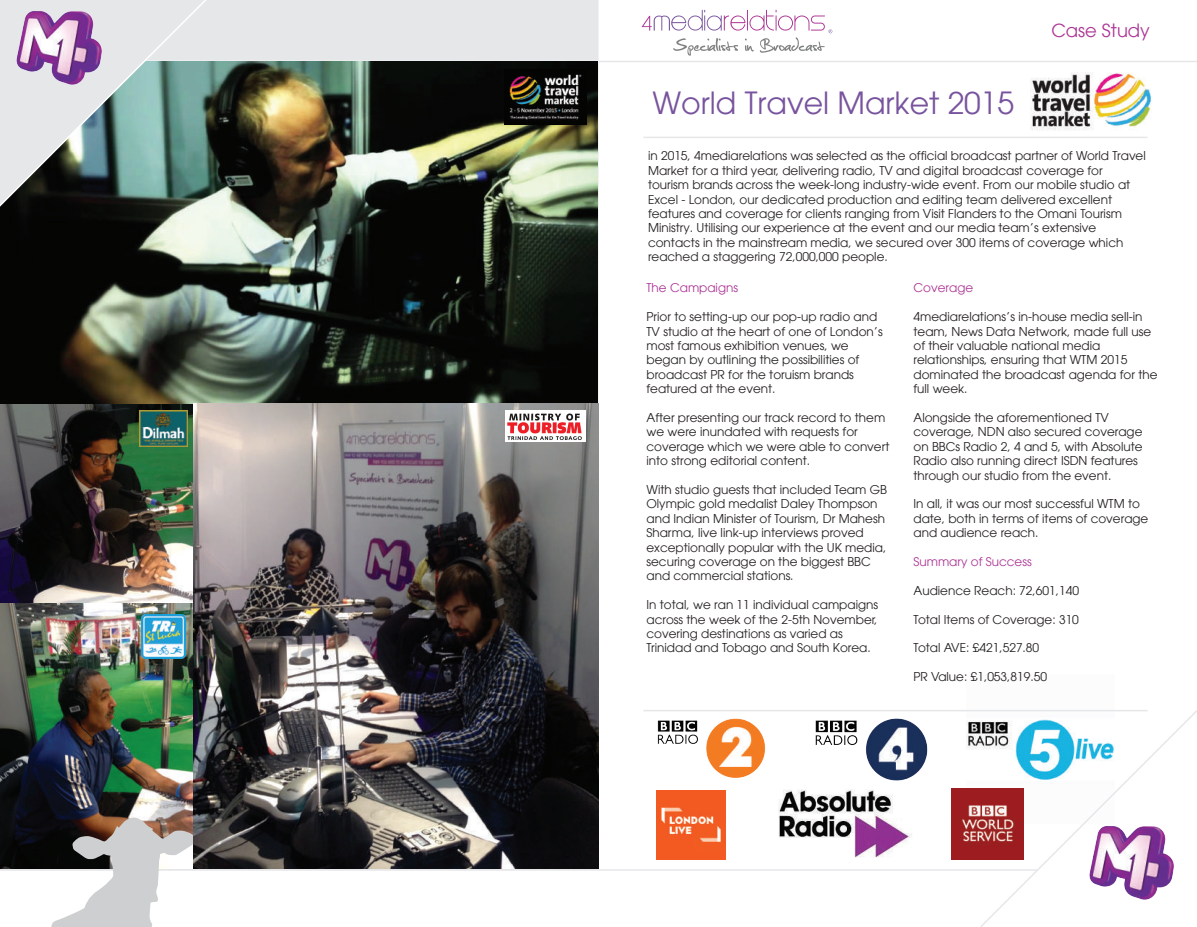
<style>
.page{position:relative;width:1197px;height:927px;background:#fff}
.page>*{position:absolute;margin:0;border:0;box-sizing:border-box;transform-origin:0 0}
.t1{font:30px "Avant Garde";color:#78539e}
.t2{font:18px "Avant Garde";color:#ac3494}
.t3{font:12px/14.4px "Avant Garde";color:#231f20}
.t4{font:12px "Avant Garde";color:#ac3494}
</style>
<div class="page">
<img style="left:778px;top:789px;width:134px;height:69px">
<img style="left:966px;top:711px;width:13px;height:39px">
<div style="left:0;top:0;width:598px;height:869px;background:#e6e7e9"></div>
<hr style="left:580px;top:61px;width:617px;height:1px;background:#e6e7e9">
<hr style="left:644px;top:137px;width:504px;height:1px;background:#e6e7e9">
<hr style="left:644px;top:710px;width:504px;height:1px;background:#e6e7e9">
<hr style="left:144px;top:61px;width:454px;height:1px;background:#fff">
<svg style="left:979px;top:710px;width:218px;height:217px"></svg>
<hr style="left:0;top:869px;width:1038px;height:2px;background:#e6e7e9">
<svg style="left:642px;top:10px;width:190px;height:46px"></svg>
<div style="left:1041px;top:870px;width:35px;height:36px;background:#fff"></div>
<img style="left:1085px;top:825px;width:93px;height:76px">
<img style="left:815px;top:718px;width:113px;height:63px">
<img style="left:657px;top:718px;width:109px;height:60px">
<img style="left:1030px;top:72px;width:122px;height:59px">
<img style="left:0;top:404px;width:194px;height:199px">
<img style="left:0;top:62px;width:598px;height:342px">
<svg style="left:0;top:0;width:243px;height:212px;background:#92a29f"></svg>
<img style="left:13px;top:11px;width:92px;height:76px">
<img style="left:0;top:603px;width:194px;height:265px">
<svg style="left:51px;top:818px;width:145px;height:109px"></svg>
<img style="left:194px;top:404px;width:404px;height:464px">
<img style="left:952px;top:788px;width:71px;height:72px">
<img style="left:656px;top:790px;width:70px;height:70px">
<img style="left:141px;top:614px;width:45px;height:45px">
<img style="left:140px;top:411px;width:48px;height:36px">
<img style="left:506px;top:411px;width:79px;height:31px">
<img style="left:505px;top:70px;width:81px;height:55px">
<h2 class="t2" style="left:1051px;top:20px;width:100px">Case Study</h2>
<h1 class="t1" style="left:652px;top:85px;width:363px">World Travel Market 2015</h1>
<p class="t3" style="left:648px;top:149px;width:499px">in 2015, 4mediarelations was selected as the official broadcast partner of World Travel Market for a third year, delivering radio, TV and digital broadcast coverage for tourism brands across the week-long industry-wide event. From our mobile studio at Excel - London, our dedicated production and editing team delivered excellent features and coverage for clients ranging from Visit Flanders to the Omani Tourism Ministry. Utilising our experience at the event and our media team’s extensive contacts in the mainstream media, we secured over 300 items of coverage which reached a staggering 72,000,000 people.</p>
<p class="t4" style="left:646px;top:281px;width:93px">The Campaigns</p>
<p class="t3" style="left:646px;top:310px;width:238px">Prior to setting-up our pop-up radio and TV studio at the heart of one of London’s most famous exhibition venues, we began by outlining the possibilities of broadcast PR for the toruism brands featured at the event.</p>
<p class="t3" style="left:646px;top:410px;width:244px">After presenting our track record to them we were inundated with requests for coverage which we were able to convert into strong editorial content.</p>
<p class="t3" style="left:646px;top:482px;width:242px">With studio guests that included Team GB Olympic gold medalist Daley Thompson and Indian Minister of Tourism, Dr Mahesh Sharma, live link-up interviews proved exceptionally popular with the UK media, securing coverage on the biggest BBC and commercial stations.</p>
<p class="t3" style="left:646px;top:598px;width:233px">In total, we ran 11 individual campaigns across the week of the 2-5th November, covering destinations as varied as Trinidad and Tobago and South Korea.</p>
<p class="t4" style="left:914px;top:281px;width:61px">Coverage</p>
<p class="t3" style="left:914px;top:310px;width:246px">4mediarelations’s in-house media sell-in team, News Data Network, made full use of their valuable national media relationships, ensuring that WTM 2015 dominated the broadcast agenda for the full week.</p>
<p class="t3" style="left:914px;top:410px;width:231px">Alongside the aforementioned TV coverage, NDN also secured coverage on BBCs Radio 2, 4 and 5, with Absolute Radio also running direct ISDN features through our studio from the event.</p>
<p class="t3" style="left:914px;top:497px;width:236px">In all, it was our most successful WTM to date, both in terms of items of coverage and audience reach.</p>
<p class="t4" style="left:914px;top:555px;width:120px">Summary of Success</p>
<p class="t3" style="left:914px;top:583px;width:167px">Audience Reach: 72,601,140</p>
<p class="t3" style="left:914px;top:612px;width:167px">Total Items of Coverage: 310</p>
<p class="t3" style="left:914px;top:641px;width:127px">Total AVE: £421,527.80</p>
<p class="t3" style="left:914px;top:670px;width:135px">PR Value: £1,053,819.50</p>
</div>
